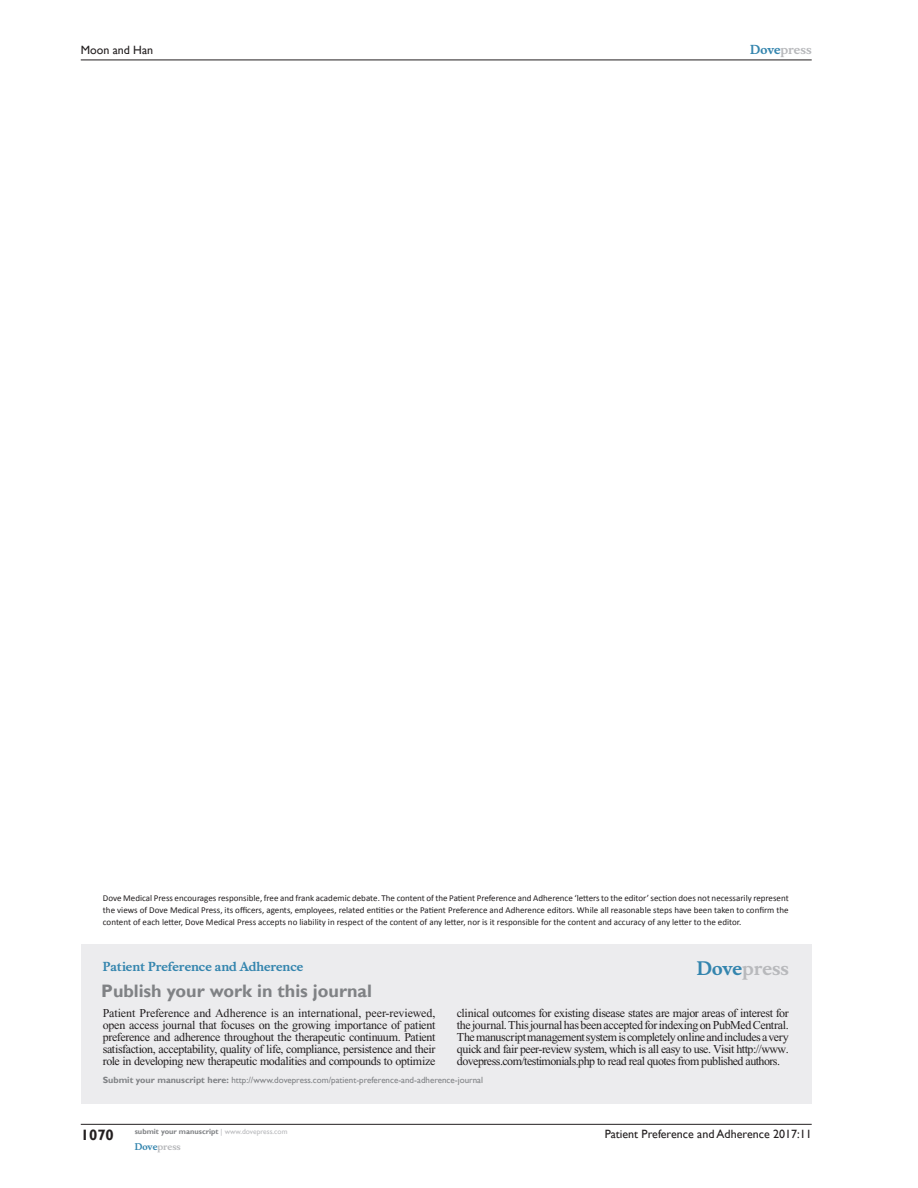
<style>
.page{position:relative;width:918px;height:1188px;background:#fff}
.page>*{position:absolute;margin:0;border:0;box-sizing:border-box;transform-origin:0 0}
.PromBx-H1{font:700 18px "Gill Sans";color:#808285}
.PromBx-Brand{font:700 18px "Musee";color:#b8b9bc}
.RunFolio-V{font:700 15px "Gill Sans";color:#231f20}
.PromBx-Tx{font:12px/12px "Times New Roman";letter-spacing:-.045em;color:#231f20;text-align:justify}
.RunF-V{font:12px "Gill Sans";color:#231f20}
.PromBx-JrnlName{font:700 12px "Musee";color:#3485ae}
.RunH-V{font:12px "Gill Sans";color:#231f20}
.RunH-Brand-V{font:700 12px "Musee";color:#b8b9bc}
.Disclaimer{font:9px/12px "Calibri";color:#231f20;text-align:justify}
.PromBx-SubmitMssWebA{font:9px "Gill Sans";color:#808285}
.RunF-Brand-V{font:700 9px "Musee";color:#b8b9bc}
.RunF-SubmityourMS-V{font:700 7.5px "Gill Sans";color:#808285}
.s1{color:#3485ae}
.s2{font-weight:700}
.s3{font-weight:400;color:#b8b9bc}
</style>
<div class="page">
<div style="left:81px;top:944px;width:731px;height:159px;background:#ececee"></div>
<hr style="left:81px;top:1124px;width:731px;height:1px;background:#231f20">
<hr style="left:81px;top:60px;width:731px;height:1px;background:#231f20">
<p class="RunH-V" style="left:81px;top:43px;width:74px">Moon and Han</p>
<p class="RunH-Brand-V" style="left:750px;top:43px;width:63px"><span class="s1">Dove</span>press</p>
<p class="Disclaimer" style="left:103px;top:892px;width:687px">Dove Medical Press encourages responsible, free and frank academic debate. The content of the Patient Preference and Adherence ‘letters to the editor’ section does not necessarily represent the views of Dove Medical Press, its officers, agents, employees, related entities or the Patient Preference and Adherence editors. While all reasonable steps have been taken to confirm the content of each letter, Dove Medical Press accepts no liability in respect of the content of any letter, nor is it responsible for the content and accuracy of any letter to the editor.</p>
<p class="PromBx-JrnlName" style="left:103px;top:959px;width:202px">Patient Preference and Adherence</p>
<p class="PromBx-H1" style="left:101px;top:980px;width:272px">Publish your work in this journal</p>
<p class="PromBx-Brand" style="left:697px;top:958px;width:94px"><span class="s1">Dove</span>press</p>
<p class="PromBx-Tx" style="left:103px;top:1007px;width:334px">Patient Preference and Adherence is an international, peer-reviewed, open access journal that focuses on the growing importance of patient preference and adherence throughout the therapeutic continuum. Patient satisfaction, acceptability, quality of life, compliance, persistence and their role in developing new therapeutic modalities and compounds to optimize</p>
<p class="PromBx-Tx" style="left:457px;top:1007px;width:333px">clinical outcomes for existing disease states are major areas of interest for the journal. This journal has been accepted for indexing on PubMed Central.<br>The manuscript management system is completely online and includes a very quick and fair peer-review system, which is all easy to use. Visit http://www. dovepress.com/testimonials.php to read real quotes from published authors.</p>
<p class="PromBx-SubmitMssWebA" style="left:103px;top:1075px;width:382px"><span class="s2">Submit your manuscript here:</span> http://www.dovepress.com/patient-preference-and-adherence-journal</p>
<p class="RunFolio-V" style="left:81px;top:1126px;width:35px">1070</p>
<p class="RunF-SubmityourMS-V" style="left:135px;top:1127px;width:154px">submit your manuscript <span class="s3">| www.dovepress.com</span></p>
<p class="RunF-Brand-V" style="left:135px;top:1141px;width:48px"><span class="s1">Dove</span>press</p>
<p class="RunF-V" style="left:605px;top:1127px;width:209px">Patient Preference and Adherence 2017:11</p>
</div>
